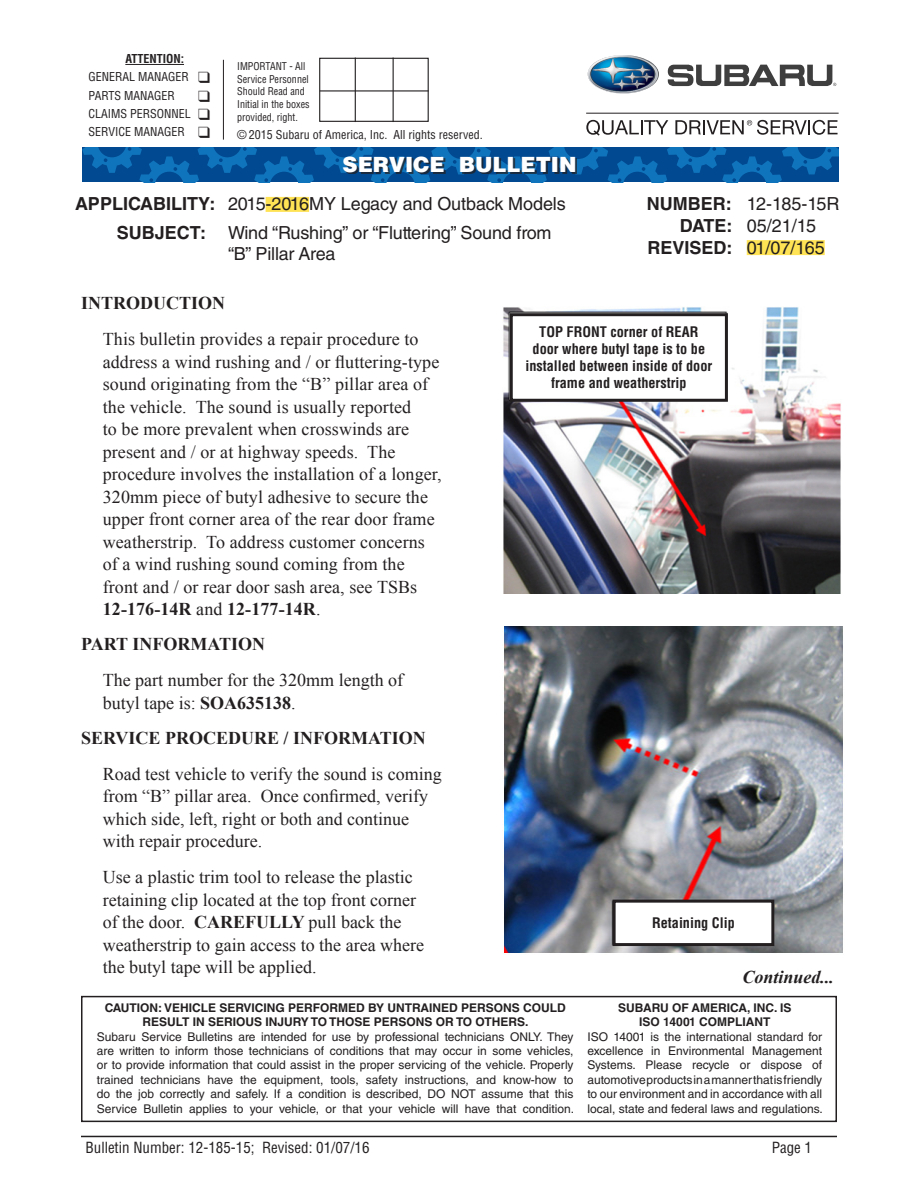
<style>
.page{position:relative;width:918px;height:1188px;background:#fff}
.page>*{position:absolute;margin:0;border:0;box-sizing:border-box;transform-origin:0 0}
.t1{font:900 21px "Helvetica LT Std";color:#fff}
.BULLETIN_BODY{font:18px/22.5px "Times New Roman";letter-spacing:.005em;color:#231f20}
.t2{font:18px/21.6px "Helvetica LT Std";letter-spacing:-.01em;color:#231f20}
.BULLETIN_BODY-2{font:700 18px "Times New Roman";color:#231f20}
.BULLETIN_HEADING{font:700 18px "Times New Roman";color:#231f20}
.t3{font:italic 700 18px "Times New Roman";color:#231f20}
.t4{font:condensed 15px "Helvetica LT Std";color:#231f20}
.Service_Manual_Corre{font:700 condensed 14.25px/17.1px "Helvetica LT Std";color:#231f20;text-align:center}
.Information_Blurbs{font:12px/14.4px "Helvetica LT Std";color:#231f20;text-align:justify}
.Information_Blurbs_T{font:700 12px/14.4px "Helvetica LT Std";color:#231f20;text-align:center}
.Service_Manual_Corre-2{font:condensed 12px "Helvetica LT Std";color:#231f20}
.t5{font:700 condensed 12px "Helvetica LT Std";color:#231f20}
.t6{font:condensed 10.5px/12.6px "Helvetica LT Std";color:#231f20;scale:.96 1}
.s1{font-weight:700}
</style>
<div class="page">
<hr style="left:81px;top:1136px;width:756px;height:1px;background:#231f20">
<div style="left:747px;top:240px;width:78px;height:15px;background:#ffe355"></div>
<div style="left:266px;top:197px;width:43px;height:15px;background:#ffe355"></div>
<div style="left:81px;top:996px;width:756px;height:126px;border:2px solid #231f20"></div>
<img style="left:503px;top:307px;width:338px;height:287px">
<img style="left:503px;top:627px;width:340px;height:327px">
<div style="left:511px;top:315px;width:215px;height:85px;background:#fff"></div>
<div style="left:510px;top:313px;width:218px;height:89px;border:3px solid #231f20"></div>
<div style="left:614px;top:901px;width:159px;height:44px;background:#fff"></div>
<div style="left:613px;top:900px;width:161px;height:46px;border:3px solid #231f20"></div>
<svg style="left:82px;top:147px;width:757px;height:35px;background:#05579e"></svg>
<div style="left:345px;top:158px;width:232px;height:16px;background:#231f20;opacity:.75"></div>
<div style="left:319px;top:58px;width:110px;height:64px;border:1px solid #231f20"></div>
<hr style="left:355px;top:58px;width:1px;height:64px;background:#231f20">
<hr style="left:393px;top:58px;width:1px;height:64px;background:#231f20">
<hr style="left:320px;top:90px;width:109px;height:2px;background:#231f20">
<hr style="left:125px;top:64px;width:59px;height:1px;background:#231f20">
<hr style="left:223px;top:60px;width:1px;height:80px;background:#231f20">
<img style="left:588px;top:55px;width:71px;height:39px">
<svg style="left:668px;top:64px;width:168px;height:22px"></svg>
<hr style="left:586px;top:113px;width:253px;height:1px;background:#231f20">
<svg style="left:586px;top:120px;width:82px;height:16px"></svg>
<svg style="left:675px;top:120px;width:163px;height:15px"></svg>
<p class="t5" style="left:125px;top:51px;width:60px">ATTENTION:</p>
<p class="Service_Manual_Corre-2" style="left:88px;top:70px;width:123px">GENERAL MANAGER ❑</p>
<p class="Service_Manual_Corre-2" style="left:88px;top:88px;width:88px">PARTS MANAGER</p>
<p class="Service_Manual_Corre-2" style="left:88px;top:106px;width:123px">CLAIMS PERSONNEL ❑</p>
<p class="Service_Manual_Corre-2" style="left:88px;top:124px;width:123px">SERVICE MANAGER ❑</p>
<p class="t6" style="left:237px;top:60px;width:77px">IMPORTANT - All<br>Service Personnel<br>Should Read and<br>Initial in the boxes provided, right.</p>
<p class="Service_Manual_Corre-2" style="left:237px;top:127px;width:247px">© 2015 Subaru of America, Inc. All rights reserved.</p>
<p class="t1" style="left:343px;top:151px;width:236px">SERVICE BULLETIN</p>
<p class="t2" style="left:75px;top:193px;width:492px"><span class="s1">APPLICABILITY:</span> 2015-2016MY Legacy and Outback Models</p>
<p class="t2" style="left:228px;top:222px;width:325px;text-indent:-111px"><span class="s1">SUBJECT:</span> Wind “Rushing” or “Fluttering” Sound from “B” Pillar Area</p>
<p class="t2" style="left:647px;top:193px;width:194px"><span class="s1">NUMBER:</span> 12-185-15R</p>
<p class="t2" style="left:680px;top:215px;width:138px"><span class="s1">DATE:</span> 05/21/15</p>
<p class="t2" style="left:647px;top:236px;width:179px"><span class="s1">REVISED:</span> 01/07/165</p>
<p class="BULLETIN_HEADING" style="left:81px;top:291px;width:145px">INTRODUCTION</p>
<p class="BULLETIN_BODY" style="left:103px;top:328px;width:340px">This bulletin provides a repair procedure to address a wind rushing and / or fluttering-type sound originating from the “B” pillar area of the vehicle. The sound is usually reported<br>to be more prevalent when crosswinds are present and / or at highway speeds. The procedure involves the installation of a longer, 320mm piece of butyl adhesive to secure the upper front corner area of the rear door frame weatherstrip. To address customer concerns of a wind rushing sound coming from the front and / or rear door sash area, see TSBs <span class="s1">12-176-14R</span> and <span class="s1">12-177-14R</span>.</p>
<p class="BULLETIN_HEADING" style="left:81px;top:632px;width:185px">PART INFORMATION</p>
<p class="BULLETIN_BODY" style="left:103px;top:669px;width:302px">The part number for the 320mm length of butyl tape is: <span class="s1">SOA635138</span>.</p>
<p class="BULLETIN_BODY-2" style="left:81px;top:725px;width:346px">SERVICE PROCEDURE / INFORMATION</p>
<p class="BULLETIN_BODY" style="left:103px;top:762px;width:340px">Road test vehicle to verify the sound is coming from “B” pillar area. Once confirmed, verify which side, left, right or both and continue with repair procedure.</p>
<p class="BULLETIN_BODY" style="left:103px;top:866px;width:323px">Use a plastic trim tool to release the plastic retaining clip located at the top front corner of the door. <span class="s1">CAREFULLY</span> pull back the weatherstrip to gain access to the area where the butyl tape will be applied.</p>
<p class="Service_Manual_Corre" style="left:525px;top:323px;width:188px">TOP FRONT corner of REAR door where butyl tape is to be installed between inside of door frame and weatherstrip</p>
<p class="Service_Manual_Corre" style="left:652px;top:914px;width:84px">Retaining Clip</p>
<p class="t3" style="left:742px;top:965px;width:93px">Continued...</p>
<p class="Information_Blurbs_T" style="left:105px;top:1000px;width:463px">CAUTION: VEHICLE SERVICING PERFORMED BY UNTRAINED PERSONS COULD<br>RESULT IN SERIOUS INJURY TO THOSE PERSONS OR TO OTHERS.</p>
<p class="Information_Blurbs" style="left:97px;top:1029px;width:479px">Subaru Service Bulletins are intended for use by professional technicians ONLY. They are written to inform those technicians of conditions that may occur in some vehicles, or to provide information that could assist in the proper servicing of the vehicle. Properly trained technicians have the equipment, tools, safety instructions, and know-how to do the job correctly and safely. If a condition is described, DO NOT assume that this Service Bulletin applies to your vehicle, or that your vehicle will have that condition.</p>
<p class="Information_Blurbs_T" style="left:618px;top:1000px;width:175px">SUBARU OF AMERICA, INC. IS<br>ISO 14001 COMPLIANT</p>
<p class="Information_Blurbs" style="left:588px;top:1029px;width:237px">ISO 14001 is the international standard for excellence in Environmental Management Systems. Please recycle or dispose of automotive products in a manner that is friendly to our environment and in accordance with all local, state and federal laws and regulations.</p>
<p class="t4" style="left:86px;top:1138px;width:286px">Bulletin Number: 12-185-15; Revised: 01/07/16</p>
<p class="t4" style="left:772px;top:1138px;width:42px">Page 1</p>
</div>
